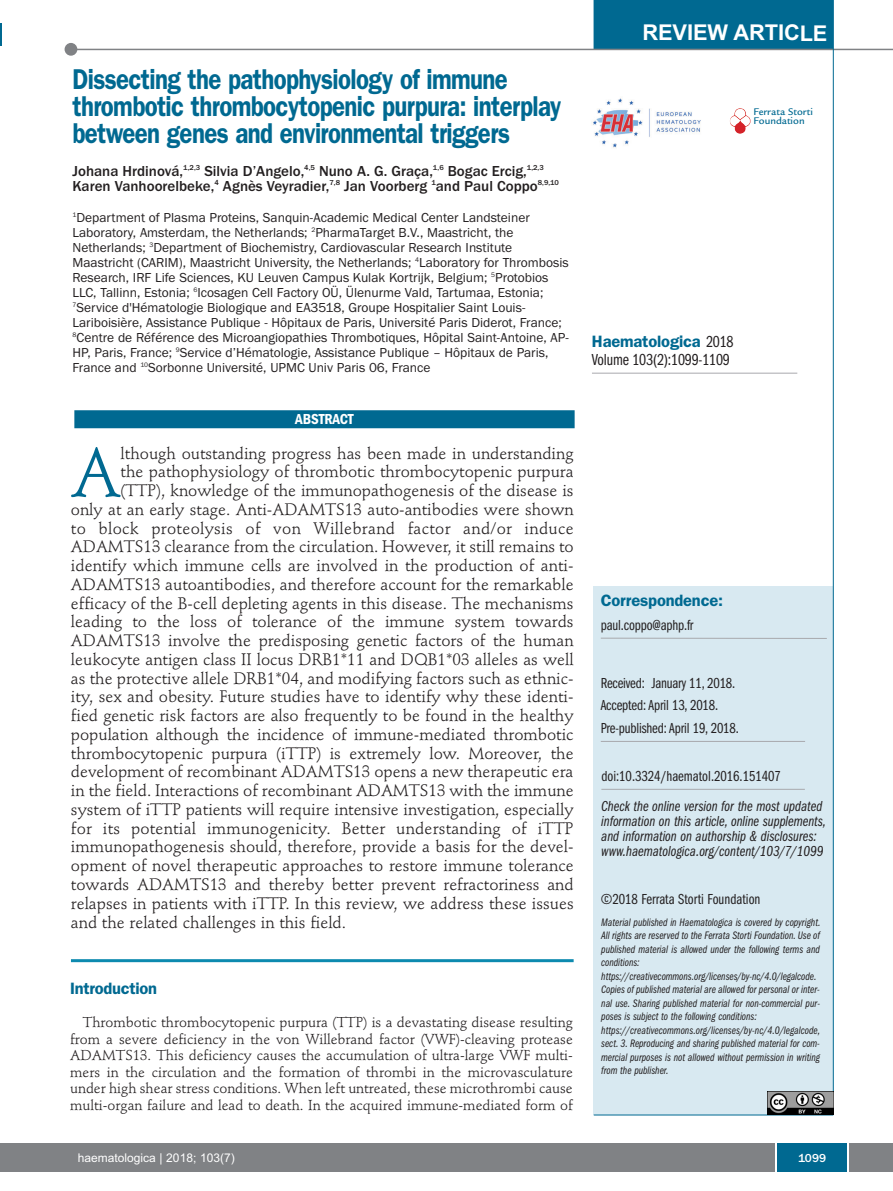
<style>
.page{position:relative;width:893px;height:1191px;background:#fff}
.page>*{position:absolute;margin:0;border:0;box-sizing:border-box;transform-origin:0 0}
.t1{font:68.85px "Stempel Schneidler";color:#006991}
.t2{font:600 28.8px/27px "Franklin Gothic";letter-spacing:-.025em;color:#006991;scale:.83 1}
.t3{font:700 21.75px "Arial";letter-spacing:-.01em;color:#fff}
.t4{font:16.5px "Stempel Schneidler";color:#231f20}
.t5{font:16.5px "Stempel Schneidler";letter-spacing:.02em;color:#231f20}
.t6{font:600 16.5px "Franklin Gothic";letter-spacing:-.01em;color:#006991}
.t7{font:16.5px "Franklin Gothic Book Cmpr";letter-spacing:-.01em;color:#231f20}
.t8{font:15px/15px "Franklin Gothic Book Cmpr Ital";color:#231f20}
.t9{font:15px/22.5px "Franklin Gothic Book Cmpr";letter-spacing:-.01em;color:#231f20}
.t10{font:500 15px/15px "Franklin Gothic";color:#231f20}
.t11{font:600 condensed 15px "Franklin Gothic";letter-spacing:-.005em;color:#fff}
.t12{font:14.25px/16.5px "Stempel Schneidler";color:#231f20;text-align:justify}
.t13{font:13.5px/15px "Franklin Gothic";color:#231f20}
.t14{font:12px "Arial";color:#fff}
.t15{font:500 12px "Franklin Gothic";color:#fff}
.t16{font:11.25px/13.5px "Franklin Gothic Book Cmpr Ital";color:#231f20}
.t17{font:500 10.5px/9px "Legacy Sans";color:#006991}
.s1{font-family:"Franklin Gothic Book Cmpr";font-weight:400;color:#231f20}
</style>
<div class="page">
<div style="left:1px;top:1143px;width:892px;height:28px;background:#808285"></div>
<div style="left:777px;top:1143px;width:70px;height:28px;background:#006991"></div>
<hr style="left:775px;top:1143px;width:2px;height:28px;background:#fff">
<hr style="left:847px;top:1143px;width:2px;height:28px;background:#fff">
<div style="left:594px;top:586px;width:239px;height:529px;background:#d8e9f1"></div>
<hr style="left:601px;top:741px;width:204px;height:1px;background:#a8a9ad">
<hr style="left:601px;top:638px;width:226px;height:1px;background:#a8a9ad">
<hr style="left:594px;top:1114px;width:239px;height:1px;background:#006991">
<img style="left:730px;top:108px;width:20px;height:26px">
<img style="left:591px;top:98px;width:110px;height:50px">
<hr style="left:592px;top:373px;width:205px;height:1px;background:#a8a9ad">
<div style="left:594px;top:0;width:239px;height:50px;background:#006991"></div>
<hr style="left:70px;top:49px;width:823px;height:1px;background:#808285">
<div style="left:65px;top:43px;width:12px;height:13px;background:#808285;border-radius:50%"></div>
<hr style="left:601px;top:789px;width:204px;height:1px;background:#a8a9ad">
<hr style="left:833px;top:0;width:1px;height:1114px;background:#006991">
<img style="left:768px;top:1091px;width:65px;height:23px">
<hr style="left:0;top:23px;width:2px;height:22px;background:#006991">
<svg style="left:0;top:1143px;width:1px;height:28px"></svg>
<hr style="left:71px;top:959px;width:503px;height:3px;background:#0d8aaf">
<div style="left:74px;top:410px;width:501px;height:18px;background:#006991"></div>
<h2 class="t2" style="left:72px;top:69px;width:590px">Dissecting the pathophysiology of immune thrombotic thrombocytopenic purpura: interplay between genes and environmental triggers</h2>
<p class="t10" style="left:73px;top:163px;width:488px">Johana Hrdinová,<sup>1,2,3</sup> Silvia D’Angelo,<sup>4,5</sup> Nuno A. G. Graça,<sup>1,6</sup> Bogac Ercig,<sup>1,2,3<br></sup>Karen Vanhoorelbeke,<sup>4</sup> Agnès Veyradier,<sup>7,8</sup> Jan Voorberg <sup>1</sup>and Paul Coppo<sup>8,9,10</sup></p>
<p class="t13" style="left:73px;top:209px;width:498px"><sup>1</sup>Department of Plasma Proteins, Sanquin-Academic Medical Center Landsteiner Laboratory, Amsterdam, the Netherlands; <sup>2</sup>PharmaTarget B.V., Maastricht, the Netherlands; <sup>3</sup>Department of Biochemistry, Cardiovascular Research Institute Maastricht (CARIM), Maastricht University, the Netherlands; <sup>4</sup>Laboratory for Thrombosis Research, IRF Life Sciences, KU Leuven Campus Kulak Kortrijk, Belgium; <sup>5</sup>Protobios LLC, Tallinn, Estonia; <sup>6</sup>Icosagen Cell Factory OÜ, Ülenurme Vald, Tartumaa, Estonia; <sup>7</sup>Service d'Hématologie Biologique and EA3518, Groupe Hospitalier Saint Louis-Lariboisière, Assistance Publique - Hôpitaux de Paris, Université Paris Diderot, France; <sup>8</sup>Centre de Référence des Microangiopathies Thrombotiques, Hôpital Saint-Antoine, AP-HP, Paris, France; <sup>9</sup>Service d’Hématologie, Assistance Publique – Hôpitaux de Paris, France and <sup>10</sup>Sorbonne Université, UPMC Univ Paris 06, France</p>
<p class="t11" style="left:295px;top:414px;width:60px">ABSTRACT</p>
<h1 class="t1" style="left:71px;top:444px;width:51px">A</h1>
<p class="t4" style="left:121px;top:446px;width:454px">lthough outstanding progress has been made in understanding</p>
<p class="t4" style="left:121px;top:465px;width:454px">the pathophysiology of thrombotic thrombocytopenic purpura</p>
<p class="t4" style="left:121px;top:484px;width:454px">(TTP), knowledge of the immunopathogenesis of the disease is</p>
<p class="t4" style="left:71px;top:502px;width:504px">only at an early stage. Anti-ADAMTS13 auto-antibodies were shown</p>
<p class="t5" style="left:71px;top:521px;width:504px">to block proteolysis of von Willebrand factor and/or induce</p>
<p class="t4" style="left:71px;top:540px;width:504px">ADAMTS13 clearance from the circulation. However, it still remains to</p>
<p class="t4" style="left:71px;top:559px;width:504px">identify which immune cells are involved in the production of anti-</p>
<p class="t4" style="left:71px;top:577px;width:504px">ADAMTS13 autoantibodies, and therefore account for the remarkable</p>
<p class="t4" style="left:71px;top:596px;width:504px">efficacy of the B-cell depleting agents in this disease. The mechanisms</p>
<p class="t4" style="left:71px;top:615px;width:504px">leading to the loss of tolerance of the immune system towards</p>
<p class="t4" style="left:71px;top:634px;width:504px">ADAMTS13 involve the predisposing genetic factors of the human</p>
<p class="t4" style="left:71px;top:652px;width:504px">leukocyte antigen class II locus DRB1*11 and DQB1*03 alleles as well</p>
<p class="t4" style="left:71px;top:671px;width:504px">as the protective allele DRB1*04, and modifying factors such as ethnic-</p>
<p class="t4" style="left:71px;top:690px;width:504px">ity, sex and obesity. Future studies have to identify why these identi-</p>
<p class="t4" style="left:71px;top:708px;width:504px">fied genetic risk factors are also frequently to be found in the healthy</p>
<p class="t4" style="left:71px;top:727px;width:504px">population although the incidence of immune-mediated thrombotic</p>
<p class="t4" style="left:71px;top:746px;width:504px">thrombocytopenic purpura (iTTP) is extremely low. Moreover, the</p>
<p class="t4" style="left:71px;top:765px;width:504px">development of recombinant ADAMTS13 opens a new therapeutic era</p>
<p class="t4" style="left:71px;top:783px;width:504px">in the field. Interactions of recombinant ADAMTS13 with the immune</p>
<p class="t4" style="left:71px;top:802px;width:504px">system of iTTP patients will require intensive investigation, especially</p>
<p class="t4" style="left:71px;top:821px;width:504px">for its potential immunogenicity. Better understanding of iTTP</p>
<p class="t4" style="left:71px;top:840px;width:504px">immunopathogenesis should, therefore, provide a basis for the devel-</p>
<p class="t4" style="left:71px;top:858px;width:504px">opment of novel therapeutic approaches to restore immune tolerance</p>
<p class="t4" style="left:71px;top:877px;width:504px">towards ADAMTS13 and thereby better prevent refractoriness and</p>
<p class="t4" style="left:71px;top:896px;width:504px">relapses in patients with iTTP. In this review, we address these issues</p>
<p class="t4" style="left:71px;top:915px;width:277px">and the related challenges in this field.</p>
<p class="t6" style="left:70px;top:982px;width:89px">Introduction</p>
<p class="t12" style="left:70px;top:1015px;width:504px;text-indent:13px">Thrombotic thrombocytopenic purpura (TTP) is a devastating disease resulting from a severe deficiency in the von Willebrand factor (VWF)-cleaving protease ADAMTS13. This deficiency causes the accumulation of ultra-large VWF multi&shy;mers in the circulation and the formation of thrombi in the microvasculature under high shear stress conditions. When left untreated, these microthrombi cause multi-organ failure and lead to death. In the acquired immune-mediated form of</p>
<h3 class="t3" style="left:642px;top:20px;width:186px">REVIEW ARTICLE</h3>
<p class="t17" style="left:754px;top:108px;width:61px">Ferrata Storti<br>Foundation</p>
<p class="t6" style="left:592px;top:335px;width:143px">Haematologica <span class="s1">2018</span></p>
<p class="t7" style="left:592px;top:353px;width:140px">Volume 103(2):1099-1109</p>
<p class="t6" style="left:601px;top:595px;width:124px">Correspondence:</p>
<p class="t9" style="left:601px;top:614px;width:94px">paul.coppo@aphp.fr</p>
<p class="t9" style="left:601px;top:672px;width:140px">Received: January 11, 2018.<br>Accepted: April 13, 2018.<br>Pre-published: April 19, 2018.</p>
<p class="t9" style="left:601px;top:765px;width:181px">doi:10.3324/haematol.2016.151407</p>
<p class="t8" style="left:601px;top:800px;width:226px">Check the online version for the most updated information on this article, online supplements, and information on authorship &amp; disclosures: www.haematologica.org/content/103/7/1099</p>
<p class="t9" style="left:601px;top:889px;width:161px">©2018 Ferrata Storti Foundation</p>
<p class="t16" style="left:601px;top:916px;width:221px">Material published in Haematologica is covered by copyright.<br>All rights are reserved to the Ferrata Storti Foundation. Use of published material is allowed under the following terms and conditions: https://creativecommons.org/licenses/by-nc/4.0/legalcode.<br>Copies of published material are allowed for personal or inter&shy;nal use. Sharing published material for non-commercial pur&shy;poses is subject to the following conditions: https://creativecommons.org/licenses/by-nc/4.0/legalcode, sect. 3. Reproducing and sharing published material for com&shy;mercial purposes is not allowed without permission in writing from the publisher.</p>
<p class="t14" style="left:78px;top:1150px;width:158px">haematologica | 2018; 103(7)</p>
<p class="t15" style="left:798px;top:1150px;width:30px">1099</p>
</div>
